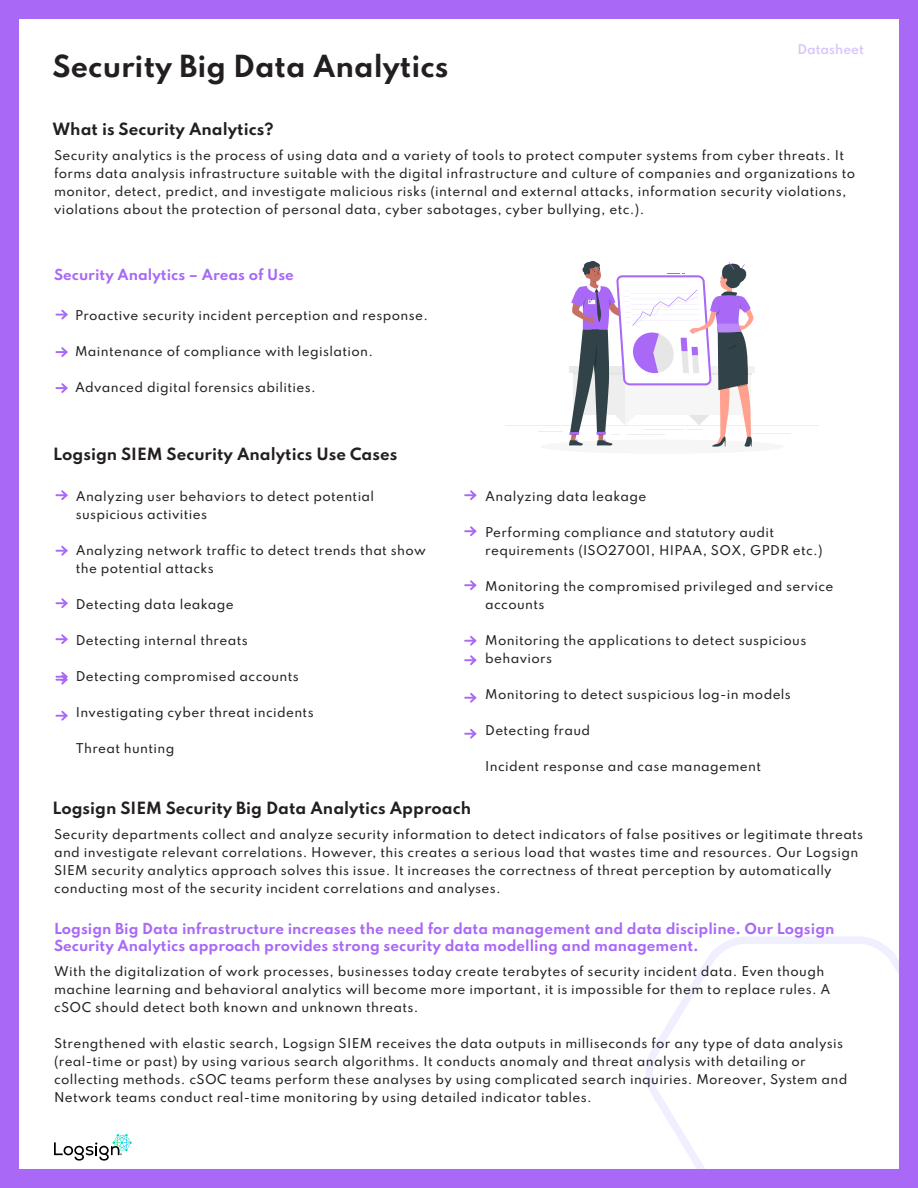
<style>
.page{position:relative;width:918px;height:1188px;background:#fff}
.page>*{position:absolute;margin:0;border:0;box-sizing:border-box;transform-origin:0 0}
.t1{font:700 27px "Spartan";color:#231f20}
.t2{font:700 15px "Spartan";color:#231f20}
.t3{font:700 13.5px/16.2px "Spartan";color:#a969f6}
.Paragraph_Style_1{font:500 12px/18px "Spartan";letter-spacing:.03em;color:#231f20}
.t4{font:600 12px "Spartan";color:#d5c5fd}
</style>
<div class="page">
<svg style="left:646px;top:937px;width:253px;height:232px"></svg>
<div style="left:0;top:0;width:19px;height:1188px;background:#a969f6"></div>
<div style="left:899px;top:0;width:19px;height:1188px;background:#a969f6"></div>
<div style="left:19px;top:0;width:880px;height:19px;background:#a969f6"></div>
<div style="left:19px;top:1169px;width:880px;height:19px;background:#a969f6"></div>
<svg style="left:54px;top:1134px;width:78px;height:27px"></svg>
<svg style="left:56px;top:310px;width:12px;height:9px"></svg>
<svg style="left:56px;top:490px;width:12px;height:10px"></svg>
<svg style="left:464px;top:490px;width:12px;height:10px"></svg>
<svg style="left:56px;top:347px;width:12px;height:10px"></svg>
<svg style="left:56px;top:546px;width:12px;height:10px"></svg>
<svg style="left:464px;top:526px;width:12px;height:10px"></svg>
<svg style="left:56px;top:383px;width:12px;height:10px"></svg>
<svg style="left:56px;top:598px;width:12px;height:10px"></svg>
<svg style="left:464px;top:580px;width:12px;height:10px"></svg>
<svg style="left:56px;top:634px;width:12px;height:10px"></svg>
<svg style="left:464px;top:636px;width:12px;height:10px"></svg>
<svg style="left:464px;top:655px;width:12px;height:10px"></svg>
<svg style="left:56px;top:672px;width:12px;height:13px"></svg>
<svg style="left:464px;top:693px;width:12px;height:10px"></svg>
<svg style="left:56px;top:711px;width:12px;height:10px"></svg>
<svg style="left:464px;top:729px;width:12px;height:10px"></svg>
<hr style="left:505px;top:425px;width:314px;height:1px;background:#eee">
<hr style="left:753px;top:433px;width:38px;height:1px;background:#eee">
<div style="left:625px;top:366px;width:130px;height:6px;background:#f2f2f2"></div>
<div style="left:540px;top:440px;width:244px;height:14px;background:#f6f6f6;border-radius:50%"></div>
<svg style="left:569px;top:261px;width:184px;height:186px"></svg>
<p class="t1" style="left:52px;top:46px;width:398px">Security Big Data Analytics</p>
<p class="t2" style="left:52px;top:117px;width:222px">What is Security Analytics?</p>
<p class="t4" style="left:797px;top:40px;width:68px">Datasheet</p>
<p class="Paragraph_Style_1" style="left:54px;top:146px;width:803px">Security analytics is the process of using data and a variety of tools to protect computer systems from cyber threats. It forms data analysis infrastructure suitable with the digital infrastructure and culture of companies and organizations to monitor, detect, predict, and investigate malicious risks (internal and external attacks, information security violations, violations about the protection of personal data, cyber sabotages, cyber bullying, etc.).</p>
<p class="t3" style="left:54px;top:266px;width:242px">Security Analytics – Areas of Use</p>
<p class="Paragraph_Style_1" style="left:75px;top:306px;width:355px">Proactive security incident perception and response.</p>
<p class="Paragraph_Style_1" style="left:75px;top:342px;width:300px">Maintenance of compliance with legislation.</p>
<p class="Paragraph_Style_1" style="left:75px;top:378px;width:242px">Advanced digital forensics abilities.</p>
<p class="t2" style="left:53px;top:443px;width:346px">Logsign SIEM Security Analytics Use Cases</p>
<p class="Paragraph_Style_1" style="left:76px;top:487px;width:300px">Analyzing user behaviors to detect potential suspicious activities</p>
<p class="Paragraph_Style_1" style="left:76px;top:541px;width:352px">Analyzing network traffic to detect trends that show the potential attacks</p>
<p class="Paragraph_Style_1" style="left:76px;top:595px;width:160px">Detecting data leakage</p>
<p class="Paragraph_Style_1" style="left:76px;top:631px;width:173px">Detecting internal threats</p>
<p class="Paragraph_Style_1" style="left:76px;top:667px;width:225px">Detecting compromised accounts</p>
<p class="Paragraph_Style_1" style="left:76px;top:703px;width:239px">Investigating cyber threat incidents</p>
<p class="Paragraph_Style_1" style="left:76px;top:739px;width:100px">Threat hunting</p>
<p class="t2" style="left:52px;top:796px;width:420px">Logsign SIEM Security Big Data Analytics Approach</p>
<p class="Paragraph_Style_1" style="left:485px;top:487px;width:163px">Analyzing data leakage</p>
<p class="Paragraph_Style_1" style="left:485px;top:523px;width:339px">Performing compliance and statutory audit requirements (ISO27001, HIPAA, SOX, GPDR etc.)</p>
<p class="Paragraph_Style_1" style="left:485px;top:577px;width:350px">Monitoring the compromised privileged and service accounts</p>
<p class="Paragraph_Style_1" style="left:485px;top:631px;width:323px">Monitoring the applications to detect suspicious behaviors</p>
<p class="Paragraph_Style_1" style="left:485px;top:685px;width:307px">Monitoring to detect suspicious log-in models</p>
<p class="Paragraph_Style_1" style="left:485px;top:721px;width:106px">Detecting fraud</p>
<p class="Paragraph_Style_1" style="left:485px;top:757px;width:277px">Incident response and case management</p>
<p class="Paragraph_Style_1" style="left:54px;top:825px;width:811px">Security departments collect and analyze security information to detect indicators of false positives or legitimate threats and investigate relevant correlations. However, this creates a serious load that wastes time and resources. Our Logsign SIEM security analytics approach solves this issue. It increases the correctness of threat perception by automatically conducting most of the security incident correlations and analyses.</p>
<p class="t3" style="left:54px;top:921px;width:782px">Logsign Big Data infrastructure increases the need for data management and data discipline. Our Logsign<br>Security Analytics approach provides strong security data modelling and management.</p>
<p class="Paragraph_Style_1" style="left:54px;top:962px;width:778px">With the digitalization of work processes, businesses today create terabytes of security incident data. Even though machine learning and behavioral analytics will become more important, it is impossible for them to replace rules. A cSOC should detect both known and unknown threats.</p>
<p class="Paragraph_Style_1" style="left:54px;top:1034px;width:795px">Strengthened with elastic search, Logsign SIEM receives the data outputs in milliseconds for any type of data analysis (real-time or past) by using various search algorithms. It conducts anomaly and threat analysis with detailing or collecting methods. cSOC teams perform these analyses by using complicated search inquiries. Moreover, System and Network teams conduct real-time monitoring by using detailed indicator tables.</p>
</div>
